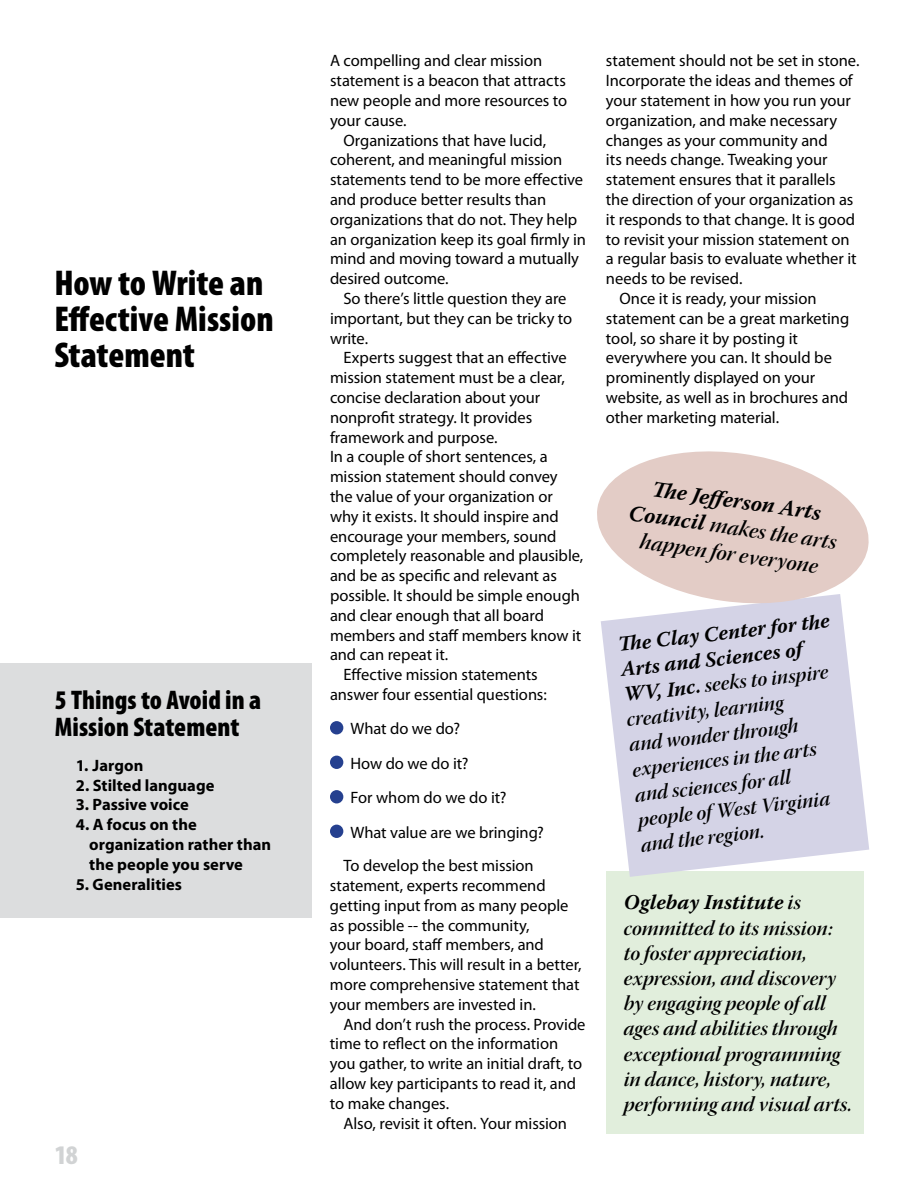
<style>
.page{position:relative;width:918px;height:1188px;background:#fff}
.page>*{position:absolute;margin:0;border:0;box-sizing:border-box;transform-origin:0 0}
.t1{font:900 condensed 36px/36px "Myriad Pro";color:#000}
.t2{font:900 condensed 27px/27px "Myriad Pro";color:#000}
.t3{font:900 condensed 27px "Myriad Pro";color:#d1d3d4}
.t4{font:22.2px/26.7px "Warnock Pro Semibold It Disp";color:#000;text-align:center}
.t5{font:italic 700 22.2px "Warnock Pro";color:#000}
.t6{font:21px/25.2px "Warnock Pro Semibold It Disp";color:#000}
.t7{font:italic 700 21px/25.3px "Warnock Pro";letter-spacing:.005em;color:#000}
.t8{font:16.5px/19.8px "Myriad Pro";letter-spacing:-.005em;color:#000}
.t9{font:700 16.5px/19.8px "Myriad Pro";color:#000}
.s1{font-family:"Warnock Pro";font-weight:700;font-style:italic}
.s2{font-family:"Warnock Pro Semibold It Disp";font-weight:400;font-style:normal}
</style>
<div class="page">
<div style="left:606px;top:871px;width:258px;height:263px;background:#e1eedc"></div>
<div style="left:330px;top:721px;width:13px;height:13px;background:#25408f;border-radius:50%"></div>
<div style="left:330px;top:756px;width:13px;height:13px;background:#25408f;border-radius:50%"></div>
<div style="left:330px;top:790px;width:13px;height:13px;background:#25408f;border-radius:50%"></div>
<div style="left:330px;top:825px;width:13px;height:13px;background:#25408f;border-radius:50%"></div>
<div style="left:0;top:663px;width:312px;height:255px;background:#dcddde"></div>
<svg style="left:601px;top:611px;width:268px;height:266px;background:#d9d9e9"></svg>
<svg style="left:597px;top:451px;width:272px;height:160px;fill:#e3ccc6"></svg>
<h1 class="t1" style="left:54px;top:264px;width:221px">How to Write an<br>Effective Mission<br>Statement</h1>
<h2 class="t2" style="left:55px;top:686px;width:208px">5 Things to Avoid in a<br>Mission Statement</h2>
<p class="t9" style="left:76px;top:755px;width:69px">1. Jargon</p>
<p class="t9" style="left:76px;top:775px;width:140px">2. Stilted language</p>
<p class="t9" style="left:76px;top:794px;width:115px">3. Passive voice</p>
<p class="t9" style="left:89px;top:814px;width:183px;text-indent:-13px">4. A focus on the organization rather than the people you serve</p>
<p class="t9" style="left:76px;top:874px;width:108px">5. Generalities</p>
<h2 class="t3" style="left:55px;top:1137px;width:25px">18</h2>
<p class="t8" style="left:330px;top:51px;width:239px">A compelling and clear mission statement is a beacon that attracts new people and more resources to your cause.</p>
<p class="t8" style="left:330px;top:130px;width:257px;text-indent:13px">Organizations that have lucid, coherent, and meaningful mission statements tend to be more effective and produce better results than organizations that do not. They help an organization keep its goal firmly in mind and moving toward a mutually desired outcome.</p>
<p class="t8" style="left:330px;top:288px;width:244px;text-indent:13px">So there’s little question they are important, but they can be tricky to write.</p>
<p class="t8" style="left:343px;top:348px;width:225px">Experts suggest that an effective</p>
<p class="t8" style="left:330px;top:367px;width:236px">mission statement must be a clear,</p>
<p class="t8" style="left:330px;top:387px;width:212px">concise declaration about your</p>
<p class="t8" style="left:330px;top:407px;width:204px">nonprofit strategy. It provides</p>
<p class="t8" style="left:330px;top:427px;width:169px">framework and purpose.</p>
<p class="t8" style="left:330px;top:447px;width:219px">In a couple of short sentences, a</p>
<p class="t8" style="left:330px;top:466px;width:229px">mission statement should convey</p>
<p class="t8" style="left:330px;top:486px;width:224px">the value of your organization or</p>
<p class="t8" style="left:330px;top:506px;width:230px">why it exists. It should inspire and</p>
<p class="t8" style="left:330px;top:526px;width:228px">encourage your members, sound</p>
<p class="t8" style="left:330px;top:546px;width:255px">completely reasonable and plausible,</p>
<p class="t8" style="left:330px;top:565px;width:228px">and be as specific and relevant as</p>
<p class="t8" style="left:330px;top:585px;width:251px">possible. It should be simple enough</p>
<p class="t8" style="left:330px;top:605px;width:216px">and clear enough that all board</p>
<p class="t8" style="left:330px;top:625px;width:253px">members and staff members know it</p>
<p class="t8" style="left:330px;top:645px;width:120px">and can repeat it.</p>
<p class="t8" style="left:343px;top:664px;width:196px">Effective mission statements</p>
<p class="t8" style="left:330px;top:684px;width:218px">answer four essential questions:</p>
<p class="t8" style="left:350px;top:719px;width:111px">What do we do?</p>
<p class="t8" style="left:350px;top:753px;width:120px">How do we do it?</p>
<p class="t8" style="left:350px;top:788px;width:158px">For whom do we do it?</p>
<p class="t8" style="left:350px;top:822px;width:195px">What value are we bringing?</p>
<p class="t8" style="left:343px;top:856px;width:192px">To develop the best mission</p>
<p class="t8" style="left:330px;top:875px;width:253px">statement, experts recommend getting input from as many people as possible -- the community,<br>your board, staff members, and volunteers. This will result in a better, more comprehensive statement that your members are invested in.</p>
<p class="t8" style="left:330px;top:1014px;width:257px;text-indent:13px">And don’t rush the process. Provide time to reflect on the information you gather, to write an initial draft, to allow key participants to read it, and to make changes.</p>
<p class="t8" style="left:343px;top:1113px;width:225px">Also, revisit it often. Your mission</p>
<p class="t8" style="left:606px;top:51px;width:255px">statement should not be set in stone.</p>
<p class="t8" style="left:606px;top:70px;width:248px">Incorporate the ideas and themes of</p>
<p class="t8" style="left:606px;top:90px;width:247px">your statement in how you run your</p>
<p class="t8" style="left:606px;top:110px;width:233px">organization, and make necessary</p>
<p class="t8" style="left:606px;top:130px;width:223px">changes as your community and</p>
<p class="t8" style="left:606px;top:150px;width:223px">its needs change. Tweaking your</p>
<p class="t8" style="left:606px;top:169px;width:231px">statement ensures that it parallels</p>
<p class="t8" style="left:606px;top:189px;width:249px">the direction of your organization as</p>
<p class="t8" style="left:606px;top:209px;width:251px">it responds to that change. It is good</p>
<p class="t8" style="left:606px;top:229px;width:245px">to revisit your mission statement on</p>
<p class="t8" style="left:606px;top:249px;width:252px">a regular basis to evaluate whether it</p>
<p class="t8" style="left:606px;top:268px;width:138px">needs to be revised.</p>
<p class="t8" style="left:619px;top:288px;width:199px">Once it is ready, your mission</p>
<p class="t8" style="left:606px;top:308px;width:245px">statement can be a great marketing</p>
<p class="t8" style="left:606px;top:328px;width:194px">tool, so share it by posting it</p>
<p class="t8" style="left:606px;top:348px;width:228px">everywhere you can. It should be</p>
<p class="t8" style="left:606px;top:367px;width:211px">prominently displayed on your</p>
<p class="t8" style="left:606px;top:387px;width:244px">website, as well as in brochures and</p>
<p class="t8" style="left:606px;top:407px;width:175px">other marketing material.</p>
<h3 class="t5" style="left:654px;top:476px;width:172px;rotate:8deg">Th e Jeff erson Arts</h3>
<h3 class="t4" style="left:631px;top:499px;width:212px;rotate:8deg"><span class="s1">Council</span> makes the arts happen for everyone</h3>
<p class="t7" style="left:617px;top:631px;width:214px;rotate:-6deg">Th e Clay Center for the<br>Arts and Sciences of</p>
<p class="t6" style="left:622px;top:680px;width:207px;rotate:-6deg"><span class="s1">WV, Inc.</span> seeks to inspire creativity, learning<br>and wonder through experiences in the arts and sciences for all people of West Virginia and the region.</p>
<p class="t7" style="left:624px;top:890px;width:179px">Oglebay Institute <span class="s2">is</span></p>
<p class="t6" style="left:624px;top:915px;width:230px">committed to its mission: to foster appreciation, expression, and discovery by engaging people of all ages and abilities through exceptional programming in dance, history, nature, performing and visual arts.</p>
</div>
